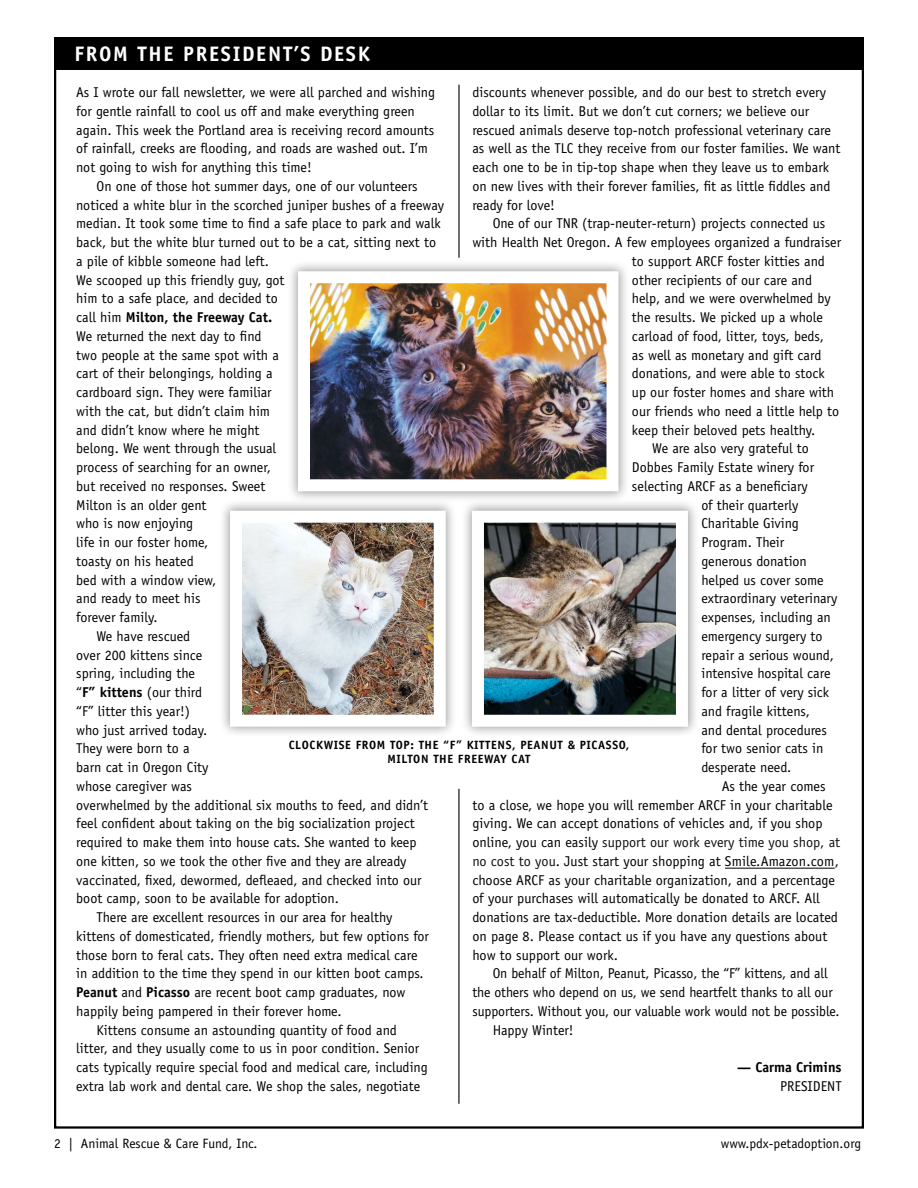
<style>
.page{position:relative;width:918px;height:1188px;background:#fff}
.page>*{position:absolute;margin:0;border:0;box-sizing:border-box;transform-origin:0 0}
.box_headline{font:700 21px "Officina Sans";letter-spacing:.08em;color:#fff}
.t1{font:14.25px/18.8px "Officina Sans";color:#000}
.body_text_first_para{font:700 14.25px/18.8px "Officina Sans";color:#000;text-align:right}
.t2{font:13.5px "Officina Sans";color:#000}
.t3{font:700 12px/14.2px "Officina Sans";letter-spacing:.05em;color:#000;text-align:center}
.s1{font-weight:700}
.s2{color:#111}
.s3{font-weight:400}
</style>
<div class="page">
<hr style="left:725px;top:868px;width:110px;height:1px;background:#000">
<hr style="left:458px;top:85px;width:2px;height:173px;background:#000">
<hr style="left:458px;top:789px;width:1px;height:315px;background:#000">
<div style="left:54px;top:38px;width:809px;height:32px;background:#000"></div>
<div style="left:286px;top:260px;width:344px;height:243px;background:#000;opacity:.4"></div>
<img style="left:311px;top:284px;width:294px;height:194px">
<div style="left:298px;top:271px;width:320px;height:220px;border:12px solid #fff"></div>
<div style="left:218px;top:499px;width:240px;height:239px;background:#000;opacity:.4"></div>
<img style="left:243px;top:524px;width:190px;height:190px">
<div style="left:230px;top:511px;width:216px;height:216px;border:12px solid #fff"></div>
<div style="left:460px;top:499px;width:240px;height:239px;background:#000;opacity:.4"></div>
<img style="left:485px;top:524px;width:190px;height:190px">
<div style="left:472px;top:511px;width:216px;height:216px;border:12px solid #fff"></div>
<p class="box_headline" style="left:74px;top:40px;width:297px">FROM THE PRESIDENT’S DESK</p>
<p class="t1" style="left:76px;top:83px;width:360px">As I wrote our fall newsletter, we were all parched and wishing for gentle rainfall to cool us off and make everything green again. This week the Portland area is receiving record amounts of rainfall, creeks are flooding, and roads are washed out. I’m not going to wish for anything this time!</p>
<p class="t1" style="left:76px;top:177px;width:369px;text-indent:20px">On one of those hot summer days, one of our volunteers noticed a white blur in the scorched juniper bushes of a freeway median. It took some time to find a safe place to park and walk back, but the white blur turned out to be a cat, sitting next to a pile of kibble someone had left.<br>We scooped up this friendly guy, got<br>him to a safe place, and decided to<br>call him <span class="s1">Milton, the Freeway Cat.<br></span>We returned the next day to find<br>two people at the same spot with a<br>cart of their belongings, holding a<br>cardboard sign. They were familiar<br>with the cat, but didn’t claim him<br>and didn’t know where he might<br>belong. We went through the usual<br>process of searching for an owner,<br>but received no responses. Sweet<br>Milton is an older gent<br>who is now enjoying<br>life in our foster home,<br>toasty on his heated<br>bed with a window view,<br>and ready to meet his<br>forever family.</p>
<p class="t1" style="left:76px;top:627px;width:353px;text-indent:20px">We have rescued<br>over 200 kittens since<br>spring, including the<br>“<span class="s1">F” kittens</span> (our third<br>“F” litter this year!)<br>who just arrived today.<br>They were born to a<br>barn cat in Oregon City<br>whose caregiver was<br>overwhelmed by the additional six mouths to feed, and didn’t feel confident about taking on the big socialization project required to make them into house cats. She wanted to keep one kitten, so we took the other five and they are already vaccinated, fixed, dewormed, defleaed, and checked into our boot camp, soon to be available for adoption.</p>
<p class="t1" style="left:76px;top:908px;width:354px;text-indent:20px">There are excellent resources in our area for healthy kittens of domesticated, friendly mothers, but few options for those born to feral cats. They often need extra medical care in addition to the time they spend in our kitten boot camps.<br><span class="s1">Peanut</span> and <span class="s1">Picasso</span> are recent boot camp graduates, now happily being pampered in their forever home.</p>
<p class="t1" style="left:76px;top:1021px;width:353px;text-indent:20px">Kittens consume an astounding quantity of food and litter, and they usually come to us in poor condition. Senior cats typically require special food and medical care, including extra lab work and dental care. We shop the sales, negotiate</p>
<p class="t1" style="left:472px;top:83px;width:369px">discounts whenever possible, and do our best to stretch every dollar to its limit. But we don’t cut corners; we believe our rescued animals deserve top-notch professional veterinary care as well as the TLC they receive from our foster families. We want each one to be in tip-top shape when they leave us to embark on new lives with their forever families, fit as little fiddles and ready for love!</p>
<p class="t1" style="left:493px;top:214px;width:334px">One of our TNR (trap-neuter-return) projects connected us</p>
<p class="t1" style="left:472px;top:233px;width:370px">with Health Net Oregon. A few employees organized a fundraiser</p>
<p class="t1" style="left:632px;top:252px;width:194px">to support ARCF foster kitties and</p>
<p class="t1" style="left:632px;top:271px;width:182px">other recipients of our care and</p>
<p class="t1" style="left:632px;top:289px;width:200px">help, and we were overwhelmed by</p>
<p class="t1" style="left:632px;top:308px;width:193px">the results. We picked up a whole</p>
<p class="t1" style="left:632px;top:327px;width:194px">carload of food, litter, toys, beds,</p>
<p class="t1" style="left:632px;top:346px;width:191px">as well as monetary and gift card</p>
<p class="t1" style="left:632px;top:364px;width:194px">donations, and were able to stock</p>
<p class="t1" style="left:632px;top:383px;width:204px">up our foster homes and share with</p>
<p class="t1" style="left:632px;top:402px;width:209px">our friends who need a little help to</p>
<p class="t1" style="left:632px;top:421px;width:185px">keep their beloved pets healthy.</p>
<p class="t1" style="left:652px;top:439px;width:158px">We are also very grateful to</p>
<p class="t1" style="left:632px;top:458px;width:184px">Dobbes Family Estate winery for</p>
<p class="t1" style="left:632px;top:477px;width:177px">selecting ARCF as a beneficiary</p>
<p class="t1" style="left:701px;top:496px;width:98px">of their quarterly</p>
<p class="t1" style="left:701px;top:514px;width:99px">Charitable Giving</p>
<p class="t1" style="left:701px;top:533px;width:84px">Program. Their</p>
<p class="t1" style="left:701px;top:552px;width:107px">generous donation</p>
<p class="t1" style="left:701px;top:571px;width:124px">helped us cover some</p>
<p class="t1" style="left:701px;top:589px;width:137px">extraordinary veterinary</p>
<p class="t1" style="left:701px;top:608px;width:131px">expenses, including an</p>
<p class="t1" style="left:701px;top:627px;width:123px">emergency surgery to</p>
<p class="t1" style="left:701px;top:646px;width:134px">repair a serious wound,</p>
<p class="t1" style="left:701px;top:664px;width:131px">intensive hospital care</p>
<p class="t1" style="left:701px;top:683px;width:129px">for a litter of very sick</p>
<p class="t1" style="left:701px;top:702px;width:110px">and fragile kittens,</p>
<p class="t1" style="left:701px;top:721px;width:127px">and dental procedures</p>
<p class="t1" style="left:701px;top:739px;width:124px">for two senior cats in</p>
<p class="t1" style="left:701px;top:758px;width:91px">desperate need.</p>
<p class="t1" style="left:472px;top:777px;width:369px;text-indent:249px">As the year comes to a close, we hope you will remember ARCF in your charitable giving. We can accept donations of vehicles and, if you shop online, you can easily <span class="s2">support our work every time you shop, at no cost to you</span>. Just start your shopping at Smile.Amazon.com, choose ARCF as your charitable organization, and a percentage of your purchases will automatically be donated to ARCF. All donations are tax-deductible. More donation details are located on page 8. Please contact us if you have any questions about how to support our work.</p>
<p class="t1" style="left:472px;top:964px;width:369px;text-align:center">On behalf of Milton, Peanut, Picasso, the “F” kittens, and all<br>the others who depend on us, we send heartfelt thanks to all our supporters. Without you, our valuable work would not be possible.</p>
<p class="t1" style="left:493px;top:1021px;width:83px">Happy Winter!</p>
<p class="body_text_first_para" style="left:737px;top:1058px;width:106px">— Carma Crimins<br><span class="s3">PRESIDENT</span></p>
<p class="t3" style="left:289px;top:738px;width:342px">CLOCKWISE FROM TOP: THE “F” KITTENS, PEANUT &amp; PICASSO,<br>MILTON THE FREEWAY CAT</p>
<p class="t2" style="left:54px;top:1136px;width:205px">2 | Animal Rescue &amp; Care Fund, Inc.</p>
<p class="t2" style="left:721px;top:1136px;width:142px">www.pdx-petadoption.org</p>
</div>
